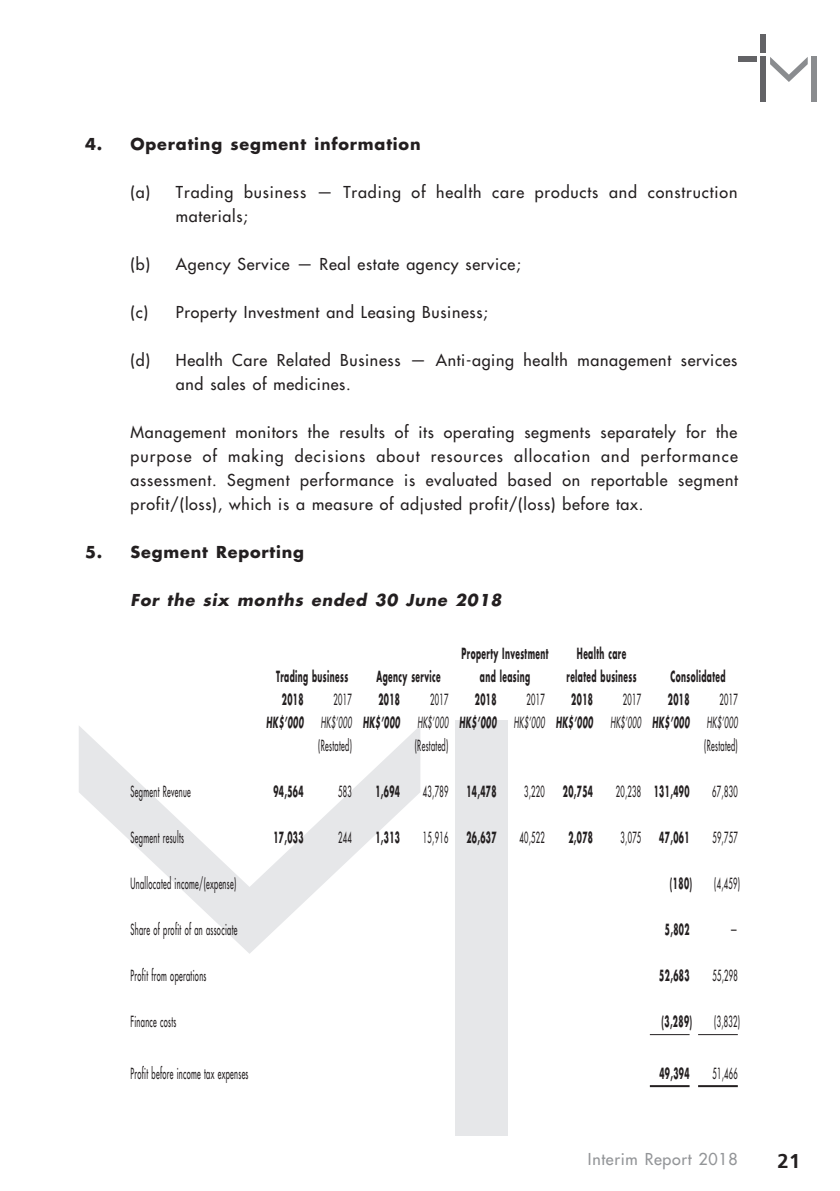
<style>
.page{position:relative;width:840px;height:1191px;background:#fff}
.page>*{position:absolute;margin:0;border:0;box-sizing:border-box;transform-origin:0 0}
.t1{font:700 20px "Frutiger";color:#231f20}
.t2{font:16px/24px "Futura";letter-spacing:.045em;color:#231f20}
.t3{font:700 16px "Futura";letter-spacing:.05em;color:#231f20}
.t4{font:italic 700 16px "Futura";letter-spacing:.05em;color:#231f20}
.t5{font:16px "Futura";letter-spacing:.045em;color:#939598}
.t6{font:15px "Futura";letter-spacing:.045em;color:#231f20;scale:.5 1}
.t7{font:700 15px/23px "Futura";letter-spacing:.05em;color:#231f20;text-align:center;scale:.5 1}
.t8{font:italic 700 15px "Futura";letter-spacing:.05em;color:#231f20;scale:.5 1}
.s1{font-weight:400}
.s2{font-weight:700}
</style>
<div class="page">
<div style="left:811px;top:56px;width:5px;height:46px;background:#8a8c8f"></div>
<div style="left:760px;top:56px;width:5px;height:46px;background:#636366"></div>
<div style="left:737px;top:56px;width:19px;height:6px;background:#636366"></div>
<div style="left:760px;top:34px;width:5px;height:18px;background:#636366"></div>
<svg style="left:770px;top:57px;width:37px;height:25px"></svg>
<div style="left:455px;top:720px;width:52px;height:416px;background:#e6e7e9"></div>
<svg style="left:79px;top:726px;width:341px;height:228px"></svg>
<hr style="left:649px;top:1034px;width:40px;height:1px;background:#231f20">
<hr style="left:697px;top:1034px;width:40px;height:1px;background:#231f20">
<hr style="left:649px;top:1085px;width:40px;height:2px;background:#231f20">
<hr style="left:697px;top:1085px;width:40px;height:2px;background:#231f20">
<p class="t3" style="left:85px;top:133px;width:337px">4. Operating segment information</p>
<p class="t2" style="left:176px;top:180px;width:562px;text-indent:-45px">(a) Trading business — Trading of health care products and construction materials;</p>
<p class="t2" style="left:130px;top:252px;width:391px">(b) Agency Service — Real estate agency service;</p>
<p class="t2" style="left:130px;top:300px;width:358px">(c) Property Investment and Leasing Business;</p>
<p class="t2" style="left:176px;top:348px;width:562px;text-indent:-45px">(d) Health Care Related Business — Anti-aging health management services and sales of medicines.</p>
<p class="t2" style="left:130px;top:420px;width:608px;text-align:justify">Management monitors the results of its operating segments separately for the purpose of making decisions about resources allocation and performance assessment. Segment performance is evaluated based on reportable segment profit/(loss), which is a measure of adjusted profit/(loss) before tax.</p>
<p class="t3" style="left:85px;top:541px;width:220px">5. Segment Reporting</p>
<p class="t4" style="left:130px;top:589px;width:372px">For the six months ended 30 June 2018</p>
<p class="t7" style="left:276px;top:665px;width:146px">Trading business</p>
<p class="t7" style="left:376px;top:665px;width:130px">Agency service</p>
<p class="t7" style="left:461px;top:642px;width:175px">Property Investment and leasing</p>
<p class="t7" style="left:566px;top:642px;width:141px">Health care related business</p>
<p class="t7" style="left:670px;top:665px;width:112px">Consolidated</p>
<p class="t7" style="left:282px;top:688px;width:45px">2018</p>
<p class="t6" style="left:333px;top:690px;width:38px">2017</p>
<p class="t7" style="left:378px;top:688px;width:45px">2018</p>
<p class="t6" style="left:430px;top:690px;width:38px">2017</p>
<p class="t7" style="left:474px;top:688px;width:45px">2018</p>
<p class="t6" style="left:526px;top:690px;width:38px">2017</p>
<p class="t7" style="left:571px;top:688px;width:45px">2018</p>
<p class="t6" style="left:622px;top:690px;width:38px">2017</p>
<p class="t7" style="left:667px;top:688px;width:45px">2018</p>
<p class="t6" style="left:719px;top:690px;width:38px">2017</p>
<p class="t8" style="left:266px;top:712px;width:944px">HK$’000 <span class="s1">HK$’000</span> HK$’000 <span class="s1">HK$’000</span> HK$’000 <span class="s1">HK$’000</span> HK$’000 <span class="s1">HK$’000</span> HK$’000 <span class="s1">HK$’000</span></p>
<p class="t6" style="left:318px;top:736px;width:68px">(Restated)</p>
<p class="t6" style="left:414px;top:736px;width:68px">(Restated)</p>
<p class="t6" style="left:703px;top:736px;width:68px">(Restated)</p>
<p class="t6" style="left:130px;top:782px;width:122px">Segment Revenue</p>
<p class="t7" style="left:273px;top:780px;width:62px">94,564</p>
<p class="t6" style="left:338px;top:782px;width:29px">583</p>
<p class="t7" style="left:375px;top:780px;width:51px">1,694</p>
<p class="t6" style="left:422px;top:782px;width:149px">43,789 <span class="s2">14,478</span></p>
<p class="t7" style="left:523px;top:780px;width:139px"><span class="s1">3,220</span> 20,754</p>
<p class="t7" style="left:615px;top:780px;width:149px"><span class="s1">20,238</span> 131,490</p>
<p class="t6" style="left:712px;top:782px;width:52px">67,830</p>
<p class="t6" style="left:130px;top:828px;width:108px">Segment results</p>
<p class="t7" style="left:273px;top:826px;width:62px">17,033</p>
<p class="t6" style="left:338px;top:828px;width:29px">244</p>
<p class="t7" style="left:375px;top:826px;width:51px">1,313</p>
<p class="t6" style="left:422px;top:828px;width:149px">15,916 <span class="s2">26,637</span></p>
<p class="t6" style="left:519px;top:828px;width:52px">40,522</p>
<p class="t7" style="left:568px;top:826px;width:51px">2,078</p>
<p class="t7" style="left:620px;top:826px;width:139px"><span class="s1">3,075</span> 47,061</p>
<p class="t6" style="left:712px;top:828px;width:52px">59,757</p>
<p class="t6" style="left:130px;top:874px;width:213px">Unallocated income/(expense)</p>
<p class="t7" style="left:669px;top:872px;width:46px">(180)</p>
<p class="t6" style="left:713px;top:874px;width:53px">(4,459)</p>
<p class="t6" style="left:130px;top:920px;width:215px">Share of profit of an associate</p>
<p class="t7" style="left:664px;top:918px;width:51px">5,802</p>
<p class="t6" style="left:730px;top:920px;width:16px">—</p>
<p class="t6" style="left:130px;top:966px;width:153px">Profit from operations</p>
<p class="t7" style="left:659px;top:964px;width:62px">52,683</p>
<p class="t6" style="left:712px;top:966px;width:52px">55,298</p>
<p class="t6" style="left:130px;top:1012px;width:93px">Finance costs</p>
<p class="t7" style="left:661px;top:1010px;width:63px">(3,289)</p>
<p class="t6" style="left:713px;top:1012px;width:53px">(3,832)</p>
<p class="t6" style="left:130px;top:1064px;width:237px">Profit before income tax expenses</p>
<p class="t7" style="left:659px;top:1062px;width:62px">49,394</p>
<p class="t6" style="left:712px;top:1064px;width:52px">51,466</p>
<p class="t5" style="left:587px;top:1149px;width:151px">Interim Report 2018</p>
<p class="t1" style="left:777px;top:1149px;width:24px">21</p>
</div>
